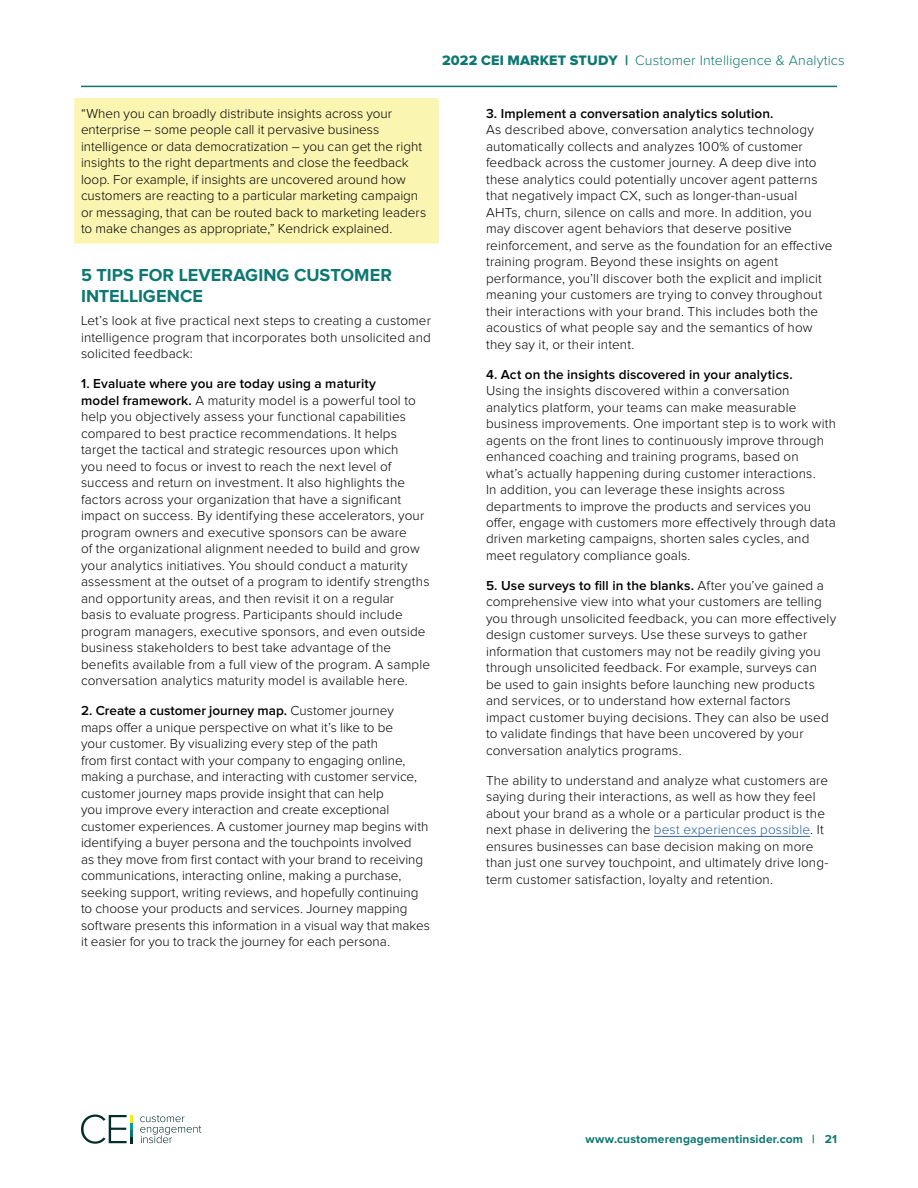
<style>
.page{position:relative;width:918px;height:1188px;background:#fff}
.page>*{position:absolute;margin:0;border:0;box-sizing:border-box;transform-origin:0 0}
.t1{font:700 18px/21px "Proxima Nova";letter-spacing:.005em;color:#0d7772}
.t2{font:300 14.25px "Proxima Nova";letter-spacing:.01em;color:#0d7772}
.t3{font:300 13.5px/16.5px "Proxima Nova";letter-spacing:.01em;color:#000}
.t4{font:600 13.5px "Proxima Nova";letter-spacing:.01em;color:#000}
.t5{font:700 12px "Proxima Nova";letter-spacing:.015em;color:#0d7772}
.s1{font-family:"Proxima Nova Extrabld";font-weight:400}
.s2{font-weight:600}
.s3{color:#215e9e}
</style>
<div class="page">
<hr style="left:81px;top:86px;width:756px;height:1px;background:#0d7772">
<svg style="left:140px;top:1115px;width:61px;height:28px"></svg>
<svg style="left:81px;top:1115px;width:52px;height:29px"></svg>
<div style="left:74px;top:98px;width:365px;height:146px;background:#faf5b1"></div>
<hr style="left:654px;top:836px;width:156px;height:1px;background:#215e9e">
<p class="t2" style="left:442px;top:50px;width:404px"><span class="s1">2022 CEI MARKET STUDY |</span> Customer Intelligence &amp; Analytics</p>
<p class="t3" style="left:81px;top:105px;width:347px">“When you can broadly distribute insights across your enterprise – some people call it pervasive business intelligence or data democratization – you can get the right insights to the right departments and close the feedback loop. For example, if insights are uncovered around how customers are reacting to a particular marketing campaign or messaging, that can be routed back to marketing leaders to make changes as appropriate,” Kendrick explained.</p>
<h1 class="t1" style="left:81px;top:265px;width:313px">5 TIPS FOR LEVERAGING CUSTOMER<br>INTELLIGENCE</h1>
<p class="t3" style="left:81px;top:313px;width:352px;text-align:justify">Let’s look at five practical next steps to creating a customer intelligence program that incorporates both unsolicited and solicited feedback:</p>
<p class="t3" style="left:81px;top:376px;width:351px"><span class="s2">1. Evaluate where you are today using a maturity<br>model framework.</span> A maturity model is a powerful tool to help you objectively assess your functional capabilities compared to best practice recommendations. It helps target the tactical and strategic resources upon which<br>you need to focus or invest to reach the next level of success and return on investment. It also highlights the factors across your organization that have a significant impact on success. By identifying these accelerators, your program owners and executive sponsors can be aware<br>of the organizational alignment needed to build and grow your analytics initiatives. You should conduct a maturity assessment at the outset of a program to identify strengths and opportunity areas, and then revisit it on a regular<br>basis to evaluate progress. Participants should include program managers, executive sponsors, and even outside business stakeholders to best take advantage of the benefits available from a full view of the program. A sample conversation analytics maturity model is available here.</p>
<p class="t3" style="left:81px;top:703px;width:351px"><span class="s2">2. Create a customer journey map.</span> Customer journey<br>maps offer a unique perspective on what it’s like to be<br>your customer. By visualizing every step of the path<br>from first contact with your company to engaging online, making a purchase, and interacting with customer service, customer journey maps provide insight that can help<br>you improve every interaction and create exceptional customer experiences. A customer journey map begins with identifying a buyer persona and the touchpoints involved<br>as they move from first contact with your brand to receiving communications, interacting online, making a purchase, seeking support, writing reviews, and hopefully continuing to choose your products and services. Journey mapping software presents this information in a visual way that makes it easier for you to track the journey for each persona.</p>
<p class="t4" style="left:486px;top:107px;width:289px">3. Implement a conversation analytics solution.</p>
<p class="t3" style="left:486px;top:122px;width:348px">As described above, conversation analytics technology automatically collects and analyzes 100% of customer feedback across the customer journey. A deep dive into these analytics could potentially uncover agent patterns that negatively impact CX, such as longer-than-usual AHTs, churn, silence on calls and more. In addition, you may discover agent behaviors that deserve positive reinforcement, and serve as the foundation for an effective training program. Beyond these insights on agent performance, you’ll discover both the explicit and implicit meaning your customers are trying to convey throughout their interactions with your brand. This includes both the acoustics of what people say and the semantics of how they say it, or their intent.</p>
<p class="t4" style="left:486px;top:368px;width:308px">4. Act on the insights discovered in your analytics.</p>
<p class="t3" style="left:486px;top:383px;width:352px">Using the insights discovered within a conversation analytics platform, your teams can make measurable business improvements. One important step is to work with agents on the front lines to continuously improve through enhanced coaching and training programs, based on what’s actually happening during customer interactions.<br>In addition, you can leverage these insights across departments to improve the products and services you offer, engage with customers more effectively through data driven marketing campaigns, shorten sales cycles, and meet regulatory compliance goals.</p>
<p class="t3" style="left:486px;top:578px;width:352px"><span class="s2">5. Use surveys to fill in the blanks.</span> After you’ve gained a comprehensive view into what your customers are telling you through unsolicited feedback, you can more effectively design customer surveys. Use these surveys to gather information that customers may not be readily giving you through unsolicited feedback. For example, surveys can<br>be used to gain insights before launching new products and services, or to understand how external factors<br>impact customer buying decisions. They can also be used to validate findings that have been uncovered by your conversation analytics programs.</p>
<p class="t3" style="left:486px;top:773px;width:344px">The ability to understand and analyze what customers are saying during their interactions, as well as how they feel about your brand as a whole or a particular product is the next phase in delivering the <span class="s3">best experiences possible</span>. It ensures businesses can base decision making on more than just one survey touchpoint, and ultimately drive long&shy;term customer satisfaction, loyalty and retention.</p>
<p class="t5" style="left:585px;top:1134px;width:253px">www.customerengagementinsider.com | 21</p>
</div>
